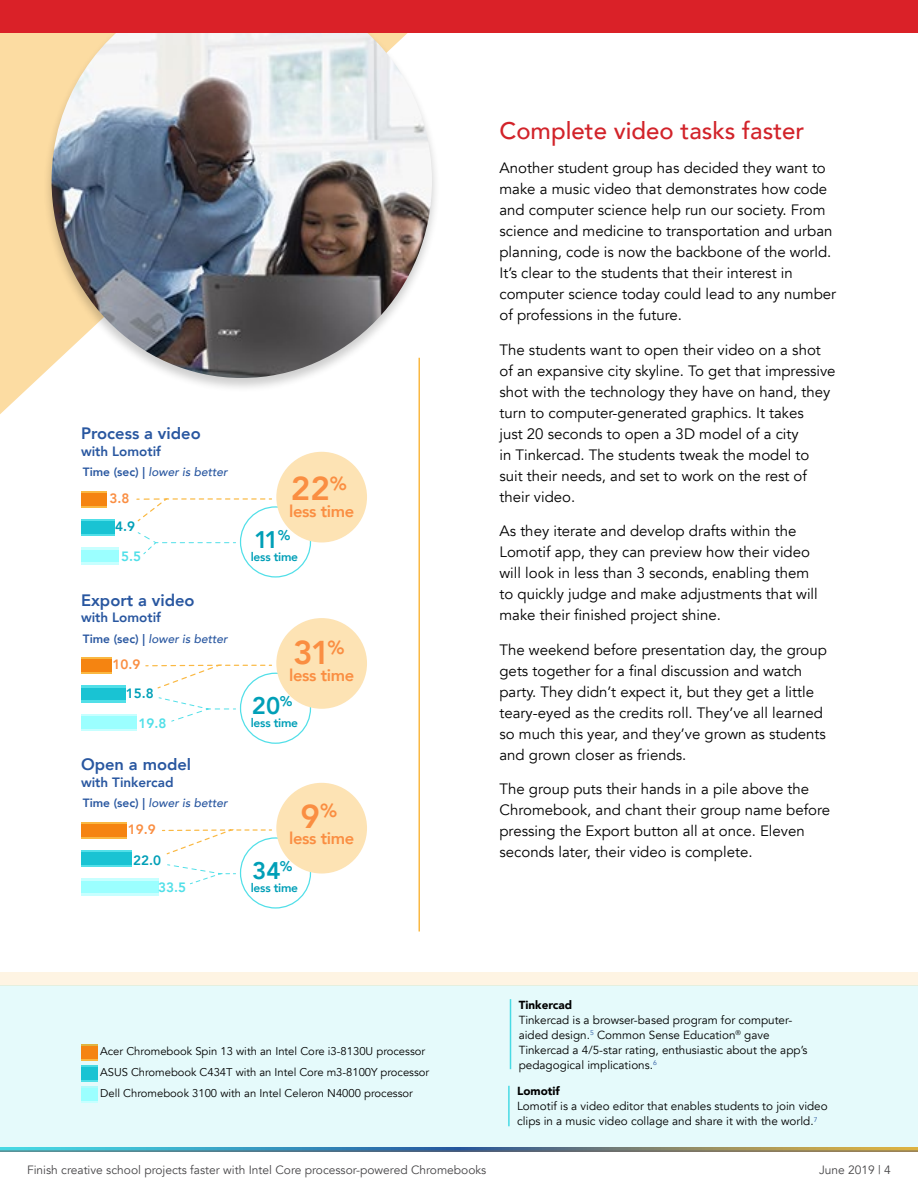
<style>
.page{position:relative;width:918px;height:1188px;background:#fff}
.page>*{position:absolute;margin:0;border:0;box-sizing:border-box;transform-origin:0 0}
.t1{font:800 33px "Avenir";color:#fa8e42}
.t2{font:500 24px "Avenir";color:#d2232a}
.t3{font:800 24px "Avenir";color:#009fb7}
.t4{font:800 16.5px "Avenir";color:#2957a0}
.t5{font:800 16.5px "Avenir";letter-spacing:-.02em;color:#fa8e42}
.t6{font:15px/21px "Avenir";color:#000}
.t7{font:800 13.5px "Avenir";color:#2957a0}
.t8{font:800 13.5px "Avenir";color:#fa8e42}
.t9{font:800 13.5px "Avenir";color:#009fb7}
.t10{font:800 13.5px "Avenir";color:#51dfe8}
.t11{font:12px "Avenir";color:#464547}
.t12{font:italic 500 12px "Avenir";color:#2957a0}
.t13{font:800 12px "Avenir";letter-spacing:-.02em;color:#009fb7}
.t14{font:11.7px/15px "Avenir";color:#000}
.t15{font:900 11.7px "Avenir";color:#000}
.t16{font:11.25px/20.9px "Avenir";color:#000}
.s1{font-weight:800;font-style:normal}
</style>
<div class="page">
<div style="left:0;top:986px;width:918px;height:165px;background:#e5fafb"></div>
<hr style="left:508px;top:1086px;width:2px;height:40px;background:#51dfe8">
<hr style="left:510px;top:999px;width:1px;height:70px;background:#51dfe8">
<div style="left:0;top:972px;width:918px;height:14px;background:#fef4e3"></div>
<svg style="left:81px;top:1079px;width:16px;height:3px"></svg>
<svg style="left:81px;top:1065px;width:16px;height:14px"></svg>
<svg style="left:81px;top:1100px;width:16px;height:3px"></svg>
<svg style="left:81px;top:1086px;width:16px;height:14px"></svg>
<div style="left:81px;top:1046px;width:16px;height:15px;background:#fab842"></div>
<svg style="left:81px;top:1044px;width:16px;height:15px"></svg>
<div style="left:81px;top:522px;width:33px;height:14px;background:#51dfe8"></div>
<svg style="left:81px;top:519px;width:33px;height:15px"></svg>
<div style="left:81px;top:550px;width:37px;height:14px;background:#c7ffff"></div>
<svg style="left:81px;top:548px;width:37px;height:14px"></svg>
<svg style="left:81px;top:505px;width:26px;height:3px"></svg>
<svg style="left:81px;top:491px;width:26px;height:14px"></svg>
<div style="left:276px;top:452px;width:91px;height:90px;background:#fde3b4;border-radius:50%"></div>
<svg style="left:137px;top:498px;width:135px;height:24px"></svg>
<svg style="left:137px;top:532px;width:99px;height:23px"></svg>
<div style="left:81px;top:688px;width:45px;height:14px;background:#51dfe8"></div>
<svg style="left:81px;top:686px;width:45px;height:14px"></svg>
<svg style="left:81px;top:728px;width:56px;height:3px"></svg>
<svg style="left:81px;top:714px;width:56px;height:14px"></svg>
<div style="left:81px;top:660px;width:31px;height:14px;background:#fab842"></div>
<svg style="left:81px;top:657px;width:31px;height:15px"></svg>
<div style="left:276px;top:618px;width:91px;height:91px;background:#fde3b4;border-radius:50%"></div>
<svg style="left:146px;top:664px;width:126px;height:25px"></svg>
<svg style="left:158px;top:697px;width:78px;height:25px"></svg>
<div style="left:81px;top:853px;width:51px;height:14px;background:#51dfe8"></div>
<svg style="left:81px;top:850px;width:51px;height:15px"></svg>
<div style="left:81px;top:881px;width:77px;height:14px;background:#c7ffff"></div>
<svg style="left:81px;top:879px;width:77px;height:14px"></svg>
<svg style="left:81px;top:836px;width:46px;height:3px"></svg>
<svg style="left:81px;top:822px;width:46px;height:14px"></svg>
<div style="left:276px;top:783px;width:91px;height:91px;background:#fde3b4;border-radius:50%"></div>
<svg style="left:162px;top:829px;width:110px;height:26px"></svg>
<svg style="left:168px;top:864px;width:68px;height:21px"></svg>
<hr style="left:418px;top:358px;width:2px;height:574px;background:#fab842">
<div style="left:0;top:32px;width:43px;height:382px;background:#fcdca2"></div>
<div style="left:43px;top:0;width:398px;height:394px;background:#000;opacity:.2"></div>
<img style="left:52px;top:32px;width:380px;height:346px">
<hr style="left:0;top:1151px;width:918px;height:1px;background:#616264">
<div style="left:0;top:0;width:918px;height:32px;background:#da2128"></div>
<p class="t4" style="left:81px;top:421px;width:121px">Process a video</p>
<p class="t7" style="left:81px;top:441px;width:82px">with Lomotif</p>
<p class="t12" style="left:83px;top:465px;width:146px"><span class="s1">Time (sec) |</span> lower is better</p>
<h1 class="t1" style="left:291px;top:463px;width:58px">22<sup>%</sup></h1>
<p class="t5" style="left:289px;top:498px;width:67px">less time</p>
<p class="t8" style="left:109px;top:488px;width:21px">3.8</p>
<p class="t9" style="left:115px;top:516px;width:21px">4.9</p>
<p class="t10" style="left:121px;top:546px;width:21px">5.5</p>
<p class="t4" style="left:81px;top:587px;width:115px">Export a video</p>
<p class="t7" style="left:81px;top:607px;width:82px">with Lomotif</p>
<p class="t12" style="left:83px;top:631px;width:146px"><span class="s1">Time (sec) |</span> lower is better</p>
<h1 class="t1" style="left:293px;top:627px;width:53px">31<sup>%</sup></h1>
<p class="t5" style="left:289px;top:662px;width:67px">less time</p>
<h2 class="t3" style="left:252px;top:687px;width:42px">20<sup>%</sup></h2>
<p class="t13" style="left:251px;top:714px;width:49px">less time</p>
<h2 class="t3" style="left:254px;top:521px;width:38px">11<sup>%</sup></h2>
<p class="t13" style="left:251px;top:548px;width:49px">less time</p>
<p class="t8" style="left:113px;top:654px;width:29px">10.9</p>
<p class="t9" style="left:126px;top:683px;width:29px">15.8</p>
<p class="t10" style="left:138px;top:713px;width:29px">19.8</p>
<p class="t4" style="left:81px;top:752px;width:112px">Open a model</p>
<p class="t7" style="left:81px;top:772px;width:94px">with Tinkercad</p>
<p class="t12" style="left:83px;top:796px;width:146px"><span class="s1">Time (sec) |</span> lower is better</p>
<h1 class="t1" style="left:301px;top:791px;width:38px">9<sup>%</sup></h1>
<p class="t5" style="left:289px;top:826px;width:67px">less time</p>
<h2 class="t3" style="left:252px;top:852px;width:42px">34<sup>%</sup></h2>
<p class="t13" style="left:251px;top:879px;width:49px">less time</p>
<p class="t8" style="left:128px;top:819px;width:29px">19.9</p>
<p class="t9" style="left:133px;top:850px;width:29px">22.0</p>
<p class="t10" style="left:158px;top:877px;width:29px">33.5</p>
<p class="t16" style="left:100px;top:1041px;width:331px">Acer Chromebook Spin 13 with an Intel Core i3-8130U processor<br>ASUS Chromebook C434T with an Intel Core m3-8100Y processor<br>Dell Chromebook 3100 with an Intel Celeron N4000 processor</p>
<h2 class="t2" style="left:500px;top:110px;width:306px">Complete video tasks faster</h2>
<p class="t6" style="left:500px;top:158px;width:338px">Another student group has decided they want to make a music video that demonstrates how code and computer science help run our society. From science and medicine to transportation and urban planning, code is now the backbone of the world.<br>It’s clear to the students that their interest in computer science today could lead to any number of professions in the future.</p>
<p class="t6" style="left:500px;top:339px;width:338px">The students want to open their video on a shot of an expansive city skyline. To get that impressive shot with the technology they have on hand, they turn to computer-generated graphics. It takes<br>just 20 seconds to open a 3D model of a city<br>in Tinkercad. The students tweak the model to suit their needs, and set to work on the rest of their video.</p>
<p class="t6" style="left:500px;top:521px;width:320px">As they iterate and develop drafts within the Lomotif app, they can preview how their video will look in less than 3 seconds, enabling them to quickly judge and make adjustments that will make their finished project shine.</p>
<p class="t6" style="left:500px;top:639px;width:329px">The weekend before presentation day, the group gets together for a final discussion and watch party. They didn’t expect it, but they get a little teary-eyed as the credits roll. They’ve all learned so much this year, and they’ve grown as students and grown closer as friends.</p>
<p class="t6" style="left:500px;top:779px;width:332px">The group puts their hands in a pile above the Chromebook, and chant their group name before pressing the Export button all at once. Eleven seconds later, their video is complete.</p>
<p class="t15" style="left:519px;top:995px;width:55px">Tinkercad</p>
<p class="t14" style="left:519px;top:1013px;width:290px">Tinkercad is a browser-based program for computer&shy;aided design.<sup>5</sup> Common Sense Education<sup>®</sup> gave Tinkercad a 4/5-star rating, enthusiastic about the app’s pedagogical implications.<sup>6</sup></p>
<p class="t15" style="left:517px;top:1081px;width:44px">Lomotif</p>
<p class="t14" style="left:517px;top:1099px;width:312px">Lomotif is a video editor that enables students to join video clips in a music video collage and share it with the world.<sup>7</sup></p>
<p class="t11" style="left:27px;top:1163px;width:461px">Finish creative school projects faster with Intel Core processor-powered Chromebooks</p>
<p class="t11" style="left:819px;top:1163px;width:73px">June 2019 | 4</p>
</div>
